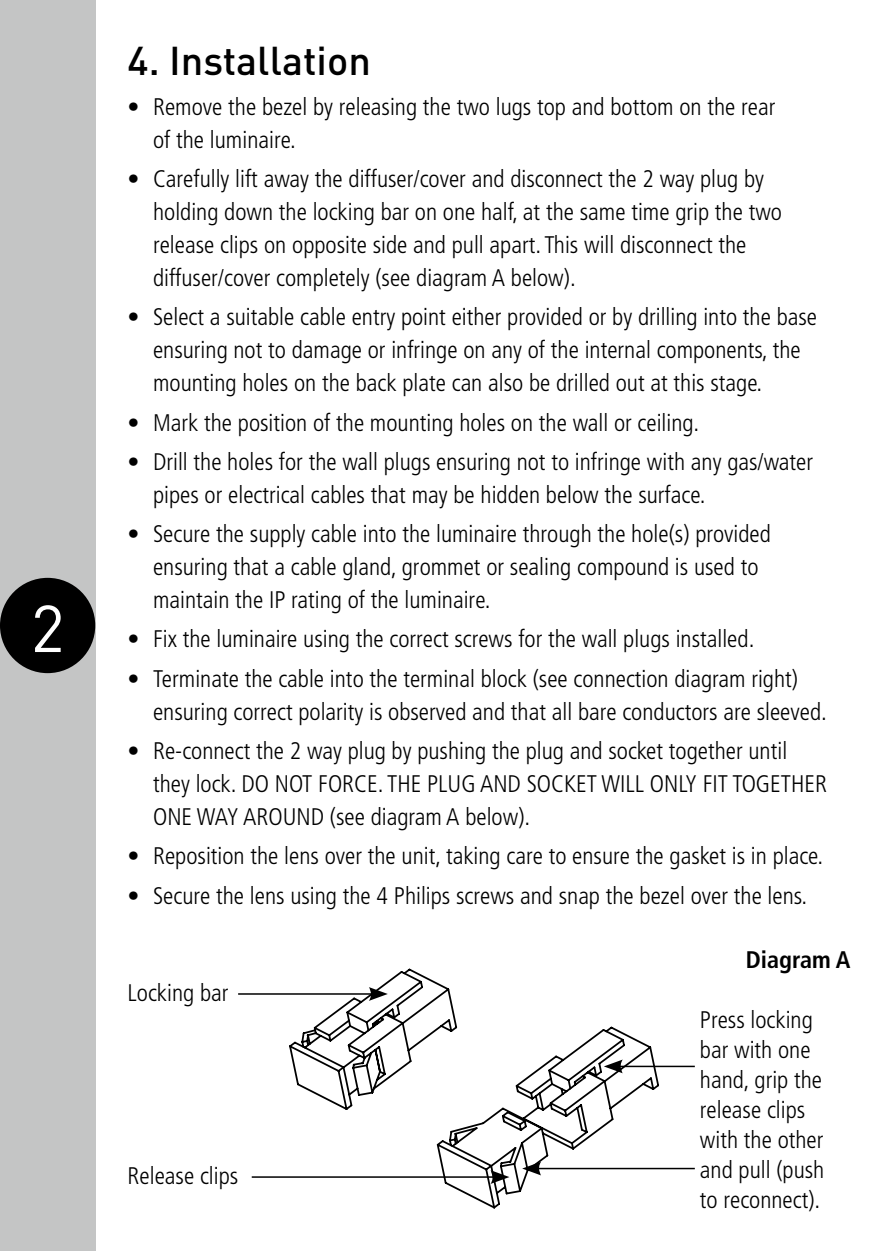
<style>
.page{position:relative;width:893px;height:1251px;background:#fff}
.page>*{position:absolute;margin:0;border:0;box-sizing:border-box;transform-origin:0 0}
.t1{font:65.1px "DIN";color:#fff}
.t2{font:500 39.6px "DIN";color:#000}
.t3{font:300 condensed 24px/33px "Frutiger LT";color:#000}
.t4{font:700 condensed 24px "Frutiger LT";color:#000}
</style>
<div class="page">
<div style="left:0;top:0;width:95px;height:1250px;background:#c4c5c5"></div>
<hr style="left:892px;top:0;width:1px;height:1250px;background:#c4c5c5">
<div style="left:0;top:577px;width:95px;height:96px;background:#000;border-radius:50%"></div>
<svg style="left:289px;top:968px;width:370px;height:240px"></svg>
<hr style="left:238px;top:993px;width:136px;height:1px;background:#000">
<svg style="left:369px;top:986px;width:19px;height:14px"></svg>
<hr style="left:618px;top:1065px;width:77px;height:1px;background:#000">
<svg style="left:604px;top:1059px;width:19px;height:14px"></svg>
<hr style="left:536px;top:1167px;width:159px;height:1px;background:#000">
<svg style="left:522px;top:1161px;width:19px;height:14px"></svg>
<hr style="left:252px;top:1175px;width:243px;height:2px;background:#000">
<svg style="left:490px;top:1169px;width:19px;height:14px"></svg>
<h1 class="t1" style="left:31px;top:587px;width:36px">2</h1>
<h2 class="t2" style="left:128px;top:36px;width:245px">4. Installation</h2>
<p class="t3" style="left:153px;top:90px;width:624px;text-indent:-26px">• Remove the bezel by releasing the two lugs top and bottom on the rear of the luminaire.</p>
<p class="t3" style="left:153px;top:162px;width:630px;text-indent:-26px">• Carefully lift away the diffuser/cover and disconnect the 2 way plug by holding down the locking bar on one half, at the same time grip the two release clips on opposite side and pull apart. This will disconnect the diffuser/cover completely (see diagram A below).</p>
<p class="t3" style="left:153px;top:301px;width:666px;text-indent:-26px">• Select a suitable cable entry point either provided or by drilling into the base ensuring not to damage or infringe on any of the internal components, the mounting holes on the back plate can also be drilled out at this stage.</p>
<p class="t3" style="left:128px;top:406px;width:573px">• Mark the position of the mounting holes on the wall or ceiling.</p>
<p class="t3" style="left:153px;top:445px;width:661px;text-indent:-26px">• Drill the holes for the wall plugs ensuring not to infringe with any gas/water pipes or electrical cables that may be hidden below the surface.</p>
<p class="t3" style="left:153px;top:517px;width:619px;text-indent:-26px">• Secure the supply cable into the luminaire through the hole(s) provided ensuring that a cable gland, grommet or sealing compound is used to maintain the IP rating of the luminaire.</p>
<p class="t3" style="left:128px;top:623px;width:628px">• Fix the luminaire using the correct screws for the wall plugs installed.</p>
<p class="t3" style="left:153px;top:662px;width:675px;text-indent:-26px">• Terminate the cable into the terminal block (see connection diagram right) ensuring correct polarity is observed and that all bare conductors are sleeved.</p>
<p class="t3" style="left:153px;top:734px;width:675px;text-indent:-26px">• Re-connect the 2 way plug by pushing the plug and socket together until they lock. DO NOT FORCE. THE PLUG AND SOCKET WILL ONLY FIT TOGETHER<br>ONE WAY AROUND (see diagram A below).</p>
<p class="t3" style="left:128px;top:839px;width:697px">• Reposition the lens over the unit, taking care to ensure the gasket is in place.</p>
<p class="t3" style="left:128px;top:878px;width:681px">• Secure the lens using the 4 Philips screws and snap the bezel over the lens.</p>
<p class="t3" style="left:128px;top:976px;width:102px">Locking bar</p>
<p class="t3" style="left:128px;top:1159px;width:112px">Release clips</p>
<p class="t4" style="left:746px;top:945px;width:106px">Diagram A</p>
<p class="t3" style="left:700px;top:1005px;width:126px;line-height:30px">Press locking bar with one hand, grip the release clips with the other and pull (push to reconnect).</p>
</div>
